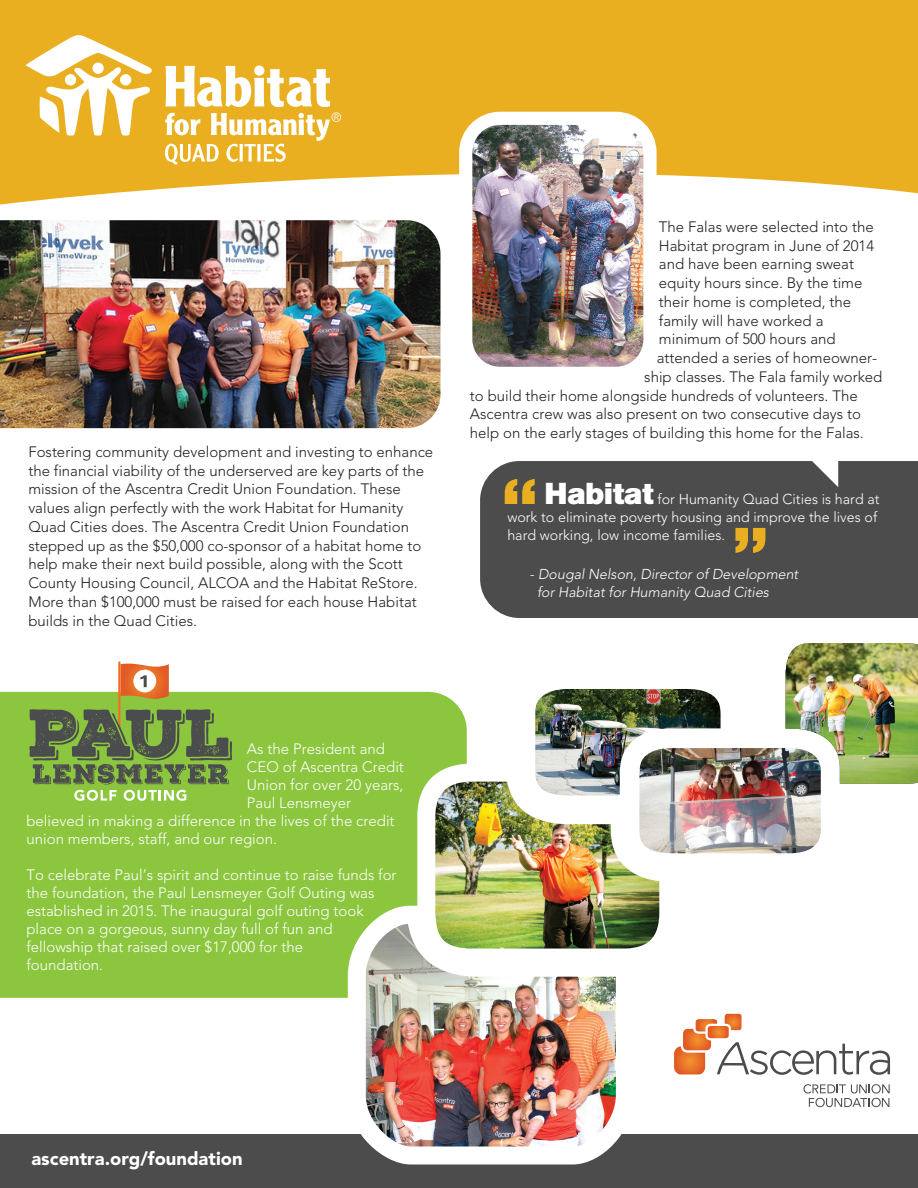
<style>
.page{position:relative;width:918px;height:1188px;background:#fff}
.page>*{position:absolute;margin:0;border:0;box-sizing:border-box;transform-origin:0 0}
.t1{font:900 18.45px "Avenir";color:#fff}
.t2{font:300 15px/18.8px "Avenir";color:#231f20}
.t3{font:300 15px/18px "Avenir";color:#fff}
.t4{font:300 14.25px/18px "Avenir";color:#fff}
.t5{font:italic 300 14.25px/18px "Avenir";color:#fff}
.s1{font-family:"Akzidenz Grotesk BE Super";font-weight:400;font-size:30px}
</style>
<div class="page">
<div style="left:0;top:1134px;width:918px;height:54px;background:#4c4c4d"></div>
<svg style="left:0;top:0;width:918px;height:205px;background:#ecb737"></svg>
<img style="left:466px;top:118px;width:184px;height:248px">
<div style="left:459px;top:112px;width:198px;height:268px;border:13px solid #fff;border-radius:34px"></div>
<img style="left:0;top:220px;width:441px;height:209px">
<div style="left:0;top:692px;width:467px;height:306px;background:#8bc63e"></div>
<svg style="left:74px;top:790px;width:42px;height:11px"></svg>
<svg style="left:124px;top:790px;width:62px;height:11px"></svg>
<svg style="left:29px;top:662px;width:203px;height:122px"></svg>
<svg style="left:674px;top:1014px;width:216px;height:61px"></svg>
<svg style="left:804px;top:1084px;width:86px;height:23px"></svg>
<div style="left:480px;top:461px;width:438px;height:157px;background:#4c4c4d"></div>
<img style="left:339px;top:897px;width:283px;height:268px">
<img style="left:786px;top:643px;width:132px;height:141px">
<img style="left:535px;top:689px;width:186px;height:66px">
<img style="left:408px;top:755px;width:278px;height:221px">
<img style="left:639px;top:748px;width:182px;height:105px">
<svg style="left:811px;top:461px;width:27px;height:26px"></svg>
<svg style="left:735px;top:528px;width:30px;height:25px"></svg>
<svg style="left:505px;top:479px;width:30px;height:25px"></svg>
<svg style="left:165px;top:66px;width:176px;height:99px"></svg>
<svg style="left:26px;top:34px;width:128px;height:102px"></svg>
<p class="t2" style="left:28px;top:442px;width:406px">Fostering community development and investing to enhance the financial viability of the underserved are key parts of the mission of the Ascentra Credit Union Foundation. These values align perfectly with the work Habitat for Humanity Quad Cities does. The Ascentra Credit Union Foundation stepped up as the $50,000 co-sponsor of a habitat home to help make their next build possible, along with the Scott County Housing Council, ALCOA and the Habitat ReStore.<br>More than $100,000 must be raised for each house Habitat builds in the Quad Cities.</p>
<p class="t2" style="left:659px;top:217px;width:216px">The Falas were selected into the</p>
<p class="t2" style="left:659px;top:236px;width:217px">Habitat program in June of 2014</p>
<p class="t2" style="left:659px;top:255px;width:197px">and have been earning sweat</p>
<p class="t2" style="left:659px;top:274px;width:205px">equity hours since. By the time</p>
<p class="t2" style="left:659px;top:292px;width:194px">their home is completed, the</p>
<p class="t2" style="left:659px;top:311px;width:166px">family will have worked a</p>
<p class="t2" style="left:659px;top:330px;width:178px">minimum of 500 hours and</p>
<p class="t2" style="left:657px;top:349px;width:222px">attended a series of homeowner-</p>
<p class="t2" style="left:644px;top:367px;width:240px">ship classes. The Fala family worked</p>
<p class="t2" style="left:470px;top:386px;width:389px">to build their home alongside hundreds of volunteers. The</p>
<p class="t2" style="left:470px;top:405px;width:393px">Ascentra crew was also present on two consecutive days to</p>
<p class="t2" style="left:470px;top:424px;width:395px">help on the early stages of building this home for the Falas.</p>
<p class="t4" style="left:507px;top:490px;width:374px;text-indent:38px"><span class="s1">Habitat</span> for Humanity Quad Cities is hard at work to eliminate poverty housing and improve the lives of hard working, low income families.</p>
<p class="t5" style="left:537px;top:565px;width:263px;text-indent:-7px">- Dougal Nelson, Director of Development for Habitat for Humanity Quad Cities</p>
<p class="t3" style="left:247px;top:739px;width:140px">As the President and</p>
<p class="t3" style="left:247px;top:757px;width:159px">CEO of Ascentra Credit</p>
<p class="t3" style="left:247px;top:775px;width:158px">Union for over 20 years,</p>
<p class="t3" style="left:247px;top:793px;width:106px">Paul Lensmeyer</p>
<p class="t3" style="left:26px;top:811px;width:370px">believed in making a difference in the lives of the credit</p>
<p class="t3" style="left:26px;top:829px;width:252px">union members, staff, and our region.</p>
<p class="t3" style="left:26px;top:865px;width:372px">To celebrate Paul’s spirit and continue to raise funds for the foundation, the Paul Lensmeyer Golf Outing was established in 2015. The inaugural golf outing took place on a gorgeous, sunny day full of fun and fellowship that raised over $17,000 for the<br>foundation.</p>
<p class="t1" style="left:31px;top:1148px;width:213px">ascentra.org/foundation</p>
</div>
